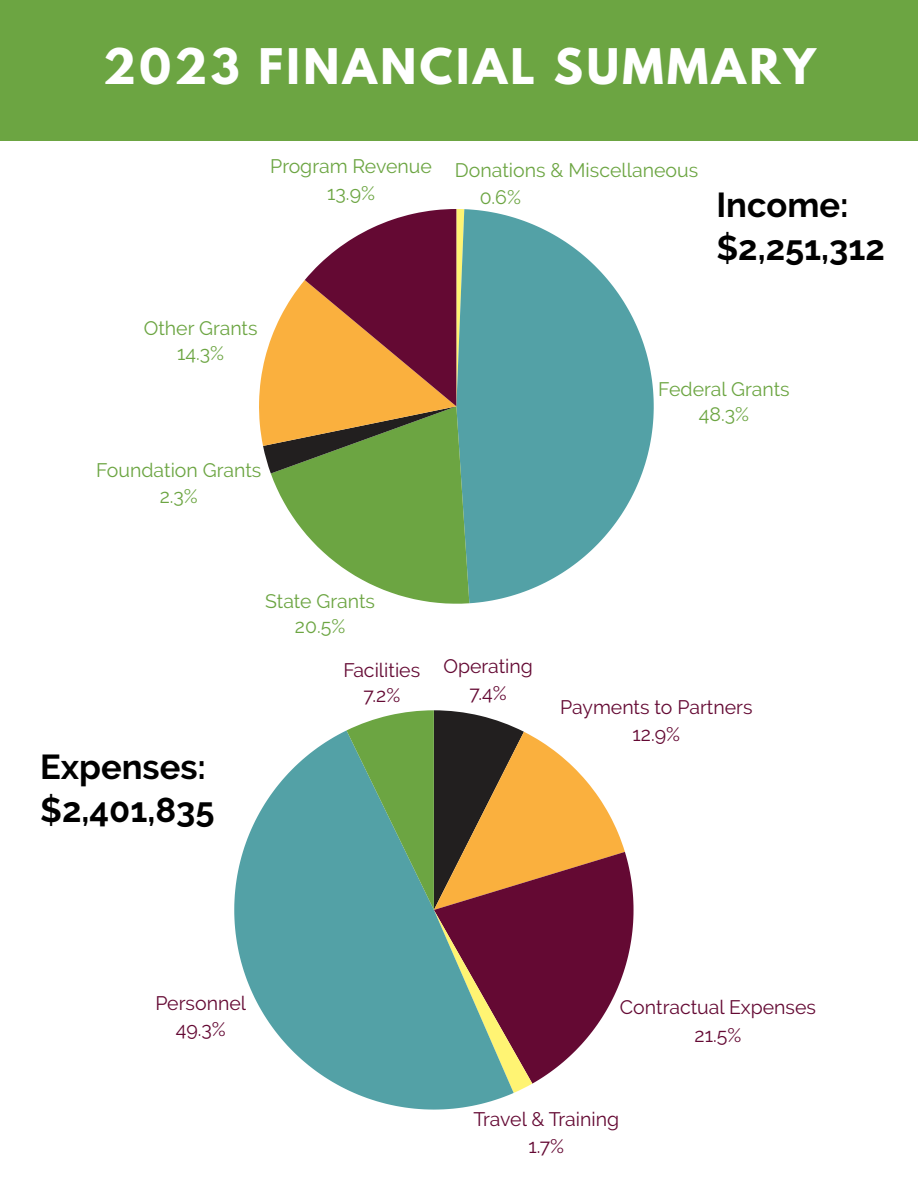
<style>
.page{position:relative;width:918px;height:1188px;background:#fff}
.page>*{position:absolute;margin:0;border:0;box-sizing:border-box;transform-origin:0 0}
.t1{font:700 43.5px "League Spartan";letter-spacing:.08em;color:#fff}
.t2{font:700 34.5px/42.8px "Raleway";color:#000}
.t3{font:19.5px/25.5px "Raleway";color:#6ca542;text-align:center}
.t4{font:19.5px/27.3px "Raleway";color:#640933;text-align:center}
</style>
<div class="page">
<div style="left:0;top:0;width:918px;height:141px;background:#6ca542"></div>
<svg style="left:469px;top:209px;width:185px;height:394px;fill:#53a1a6"></svg>
<svg style="left:259px;top:209px;width:210px;height:395px"></svg>
<svg style="left:625px;top:852px;width:9px;height:116px"></svg>
<svg style="left:234px;top:730px;width:280px;height:380px;fill:#53a1a6"></svg>
<svg style="left:347px;top:710px;width:278px;height:383px;background:#86806f"></svg>
<p class="t1" style="left:103px;top:44px;width:714px">2023 FINANCIAL SUMMARY</p>
<p class="t3" style="left:270px;top:152px;width:163px;line-height:27.2px">Program Revenue<br>13.9%</p>
<p class="t3" style="left:144px;top:315px;width:115px">Other Grants<br>14.3%</p>
<p class="t3" style="left:96px;top:458px;width:167px">Foundation Grants<br>2.3%</p>
<h2 class="t3" style="left:455px;top:158px;width:245px">Donations &amp; Miscellaneous</h2>
<h2 class="t3" style="left:480px;top:185px;width:43px">0.6%</h2>
<p class="t2" style="left:716px;top:183px;width:170px">Income: $2,251,312</p>
<p class="t3" style="left:658px;top:376px;width:133px">Federal Grants<br>48.3%</p>
<p class="t2" style="left:40px;top:745px;width:176px">Expenses: $2,401,835</p>
<p class="t3" style="left:265px;top:588px;width:112px">State Grants<br>20.5%</p>
<p class="t4" style="left:344px;top:658px;width:78px;line-height:25px">Facilities<br>7.2%</p>
<p class="t4" style="left:443px;top:653px;width:91px">Operating<br>7.4%</p>
<p class="t4" style="left:560px;top:694px;width:194px">Payments to Partners<br>12.9%</p>
<p class="t4" style="left:155px;top:991px;width:92px;line-height:25.3px">Personnel<br>49.3%</p>
<p class="t4" style="left:620px;top:994px;width:198px">Contractual Expenses<br>21.5%</p>
<p class="t4" style="left:473px;top:1106px;width:147px">Travel &amp; Training<br>1.7%</p>
</div>
